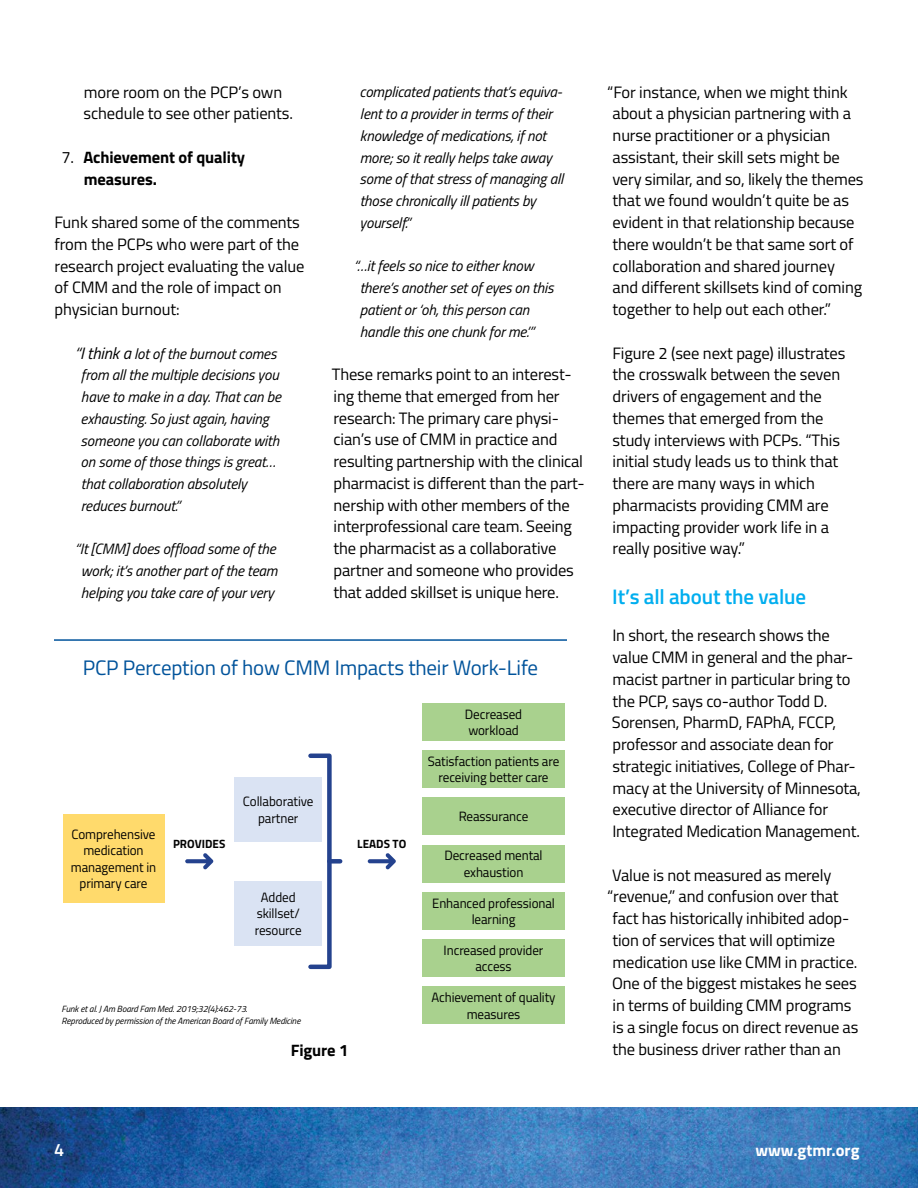
<style>
.page{position:relative;width:918px;height:1188px;background:#fff}
.page>*{position:absolute;margin:0;border:0;box-sizing:border-box;transform-origin:0 0}
.CHART_title{font:21px "Titillium";letter-spacing:-.01em;color:#00539b}
.subhead1{font:600 21px "Titillium";letter-spacing:-.005em;color:#00aeef}
.t1{font:600 18px "Titillium";color:#fff}
.body{font:16.5px/21.8px "Titillium";letter-spacing:-.01em;color:#000}
.Figure{font:700 16.5px/21.8px "Titillium";letter-spacing:-.005em;color:#000}
.t2{font:700 16.5px "Titillium";color:#fff}
.body-2{font:italic 15px/21.8px "Titillium";letter-spacing:-.01em;color:#000}
.chart_body{font:13.5px/16.5px "Titillium";letter-spacing:-.005em;color:#000;text-align:center}
.chart_body-2{font:700 12px "Titillium";letter-spacing:.005em;color:#000}
.body-3{font:italic 9px/12px "Titillium";letter-spacing:-.005em;color:#000}
.s1{font-weight:400}
.s2{font-size:16.5px}
</style>
<div class="page">
<img style="left:0;top:1107px;width:918px;height:81px">
<hr style="left:54px;top:639px;width:513px;height:2px;background:#00539b">
<div style="left:63px;top:814px;width:101px;height:89px;background:#ffda6c"></div>
<div style="left:235px;top:777px;width:87px;height:65px;background:#dae3f3"></div>
<div style="left:235px;top:881px;width:87px;height:64px;background:#dae3f3"></div>
<div style="left:422px;top:703px;width:143px;height:38px;background:#a9d18e"></div>
<div style="left:422px;top:750px;width:143px;height:38px;background:#a9d18e"></div>
<div style="left:422px;top:798px;width:143px;height:37px;background:#a9d18e"></div>
<div style="left:422px;top:845px;width:143px;height:37px;background:#a9d18e"></div>
<div style="left:422px;top:892px;width:143px;height:38px;background:#a9d18e"></div>
<div style="left:422px;top:939px;width:143px;height:38px;background:#a9d18e"></div>
<div style="left:422px;top:987px;width:143px;height:37px;background:#a9d18e"></div>
<svg style="left:185px;top:853px;width:28px;height:16px"></svg>
<svg style="left:368px;top:853px;width:28px;height:16px"></svg>
<svg style="left:306px;top:753px;width:26px;height:217px"></svg>
<div style="left:329px;top:859px;width:11px;height:5px;background:#24428e"></div>
<p class="body" style="left:84px;top:80px;width:211px">more room on the PCP’s own schedule to see other patients.</p>
<p class="Figure" style="left:84px;top:145px;width:163px;text-indent:-22px"><span class="s1">7.</span> Achievement of quality measures.</p>
<p class="body" style="left:54px;top:211px;width:252px">Funk shared some of the comments from the PCPs who were part of the research project evaluating the value of CMM and the role of impact on physician burnout:</p>
<p class="body-2" style="left:81px;top:342px;width:202px;text-indent:-6px"><span class="s2">“I think a</span> lot of the burnout comes from all the multiple decisions you have to make in a day. That can be exhausting. So just again, having someone you can collaborate with on some of those things is great… that collaboration absolutely reduces burnout.”</p>
<p class="body-2" style="left:75px;top:537px;width:204px;text-align:center">“It [CMM] does offload some of the work; it’s another part of the team helping you take care of your very</p>
<p class="body-2" style="left:360px;top:81px;width:205px">complicated patients that’s equiva&shy;lent to a provider in terms of their knowledge of medications, if not more; so it really helps take away some of that stress of managing all those chronically ill patients by yourself.”</p>
<p class="body-2" style="left:360px;top:255px;width:195px;text-indent:-6px">“…it feels so nice to either know there’s another set of eyes on this patient or ‘oh, this person can handle this one chunk for me.’”</p>
<p class="body" style="left:332px;top:363px;width:254px">These remarks point to an interest&shy;ing theme that emerged from her research: The primary care physi&shy;cian’s use of CMM in practice and resulting partnership with the clinical pharmacist is different than the part&shy;nership with other members of the interprofessional care team. Seeing the pharmacist as a collaborative partner and someone who provides that added skillset is unique here.</p>
<p class="CHART_title" style="left:83px;top:652px;width:457px">PCP Perception of how CMM Impacts their Work-Life</p>
<p class="chart_body" style="left:71px;top:825px;width:87px">Comprehensive medication management in primary care</p>
<p class="chart_body" style="left:243px;top:793px;width:72px">Collaborative partner</p>
<p class="chart_body-2" style="left:173px;top:835px;width:54px">PROVIDES</p>
<p class="chart_body-2" style="left:357px;top:835px;width:51px">LEADS TO</p>
<p class="chart_body" style="left:255px;top:888px;width:48px">Added skillset/ resource</p>
<p class="body-3" style="left:62px;top:1002px;width:240px">Funk et al. J Am Board Fam Med. 2019;32(4):462-73.<br>Reproduced by permission of the American Board of Family Medicine</p>
<p class="chart_body" style="left:465px;top:705px;width:59px;text-align:left">Decreased workload</p>
<p class="chart_body" style="left:428px;top:752px;width:133px">Satisfaction patients are receiving better care</p>
<p class="chart_body" style="left:459px;top:808px;width:71px">Reassurance</p>
<p class="chart_body" style="left:444px;top:847px;width:100px">Decreased mental exhaustion</p>
<p class="chart_body" style="left:432px;top:894px;width:124px">Enhanced professional learning</p>
<p class="chart_body" style="left:444px;top:941px;width:101px">Increased provider access</p>
<p class="chart_body" style="left:432px;top:989px;width:126px">Achievement of quality measures</p>
<p class="body" style="left:612px;top:80px;width:253px;text-indent:-5px">“For instance, when we might think about a physician partnering with a nurse practitioner or a physician assistant, their skill sets might be very similar, and so, likely the themes that we found wouldn’t quite be as evident in that relationship because there wouldn’t be that same sort of collaboration and shared journey and different skillsets kind of coming together to help out each other.”</p>
<p class="body" style="left:612px;top:341px;width:235px">Figure 2 (see next page) illustrates the crosswalk between the seven drivers of engagement and the themes that emerged from the study interviews with PCPs. “This initial study leads us to think that there are many ways in which pharmacists providing CMM are impacting provider work life in a really positive way.”</p>
<p class="subhead1" style="left:612px;top:581px;width:195px">It’s all about the value</p>
<p class="body" style="left:612px;top:624px;width:251px">In short, the research shows the value CMM in general and the phar&shy;macist partner in particular bring to the PCP, says co-author Todd D.<br>Sorensen, PharmD, FAPhA, FCCP, professor and associate dean for strategic initiatives, College of Phar&shy;macy at the University of Minnesota, executive director of Alliance for Integrated Medication Management.</p>
<p class="body" style="left:612px;top:863px;width:221px">Value is not measured as merely</p>
<p class="body" style="left:607px;top:885px;width:233px">“revenue,” and confusion over that</p>
<p class="body" style="left:612px;top:907px;width:238px">fact has historically inhibited adop-</p>
<p class="body" style="left:613px;top:928px;width:224px">tion of services that will optimize</p>
<p class="body" style="left:613px;top:950px;width:246px">medication use like CMM in practice.</p>
<p class="body" style="left:612px;top:972px;width:246px">One of the biggest mistakes he sees</p>
<p class="body" style="left:613px;top:994px;width:240px">in terms of building CMM programs</p>
<p class="body" style="left:613px;top:1015px;width:247px">is a single focus on direct revenue as</p>
<p class="Figure" style="left:291px;top:1039px;width:59px">Figure 1</p>
<p class="body" style="left:613px;top:1037px;width:230px">the business driver rather than an</p>
<p class="t1" style="left:54px;top:1136px;width:12px">4</p>
<p class="t2" style="left:755px;top:1138px;width:106px">www.gtmr.org</p>
</div>
